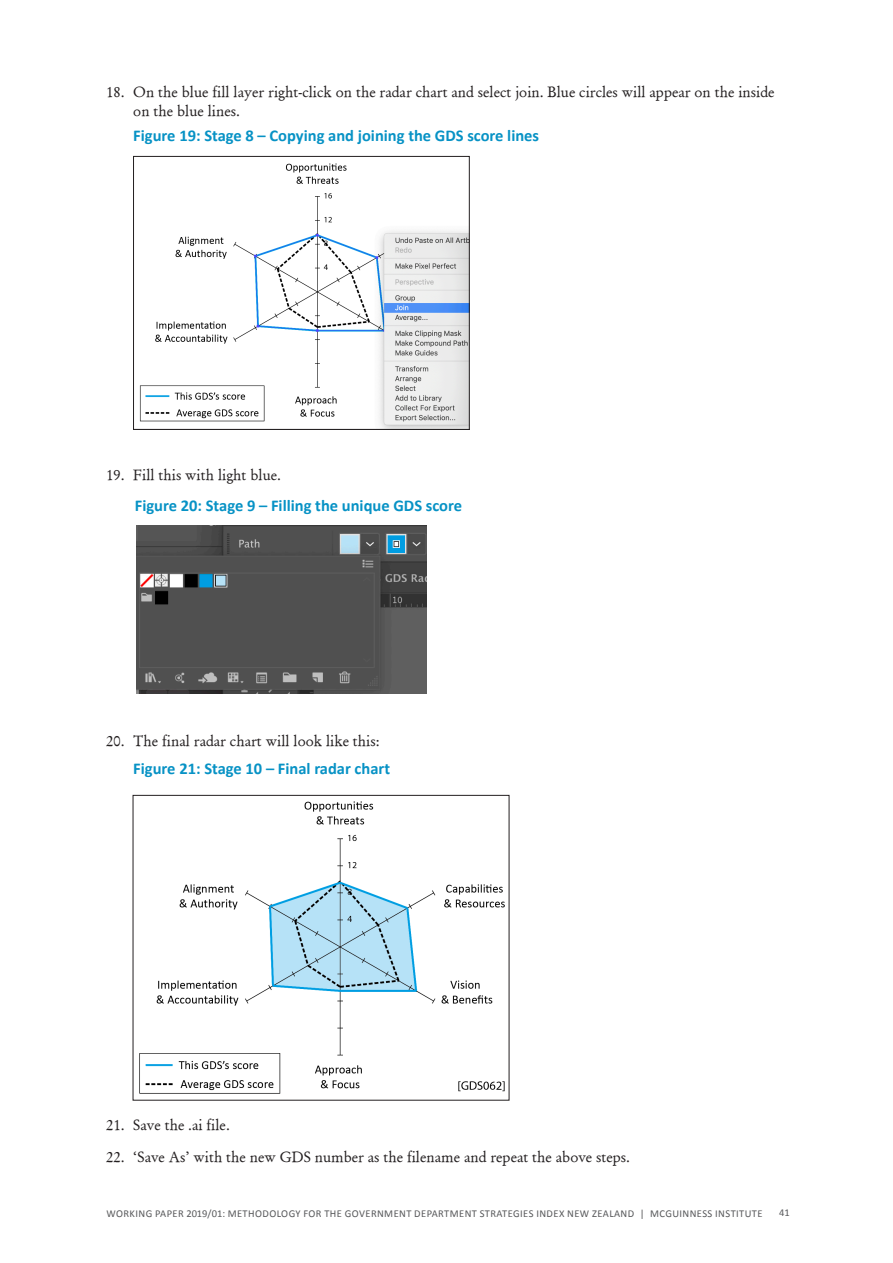
<style>
.page{position:relative;width:893px;height:1263px;background:#fff}
.page>*{position:absolute;margin:0;border:0;box-sizing:border-box;transform-origin:0 0}
.Sub_heads_blue{font:700 16.5px "Calibri";color:#0792c5}
.t1{font:15px/19.5px "Garamond Macronby Paul Kennett";color:#231f20}
.t2{font:10.5px "Calibri";letter-spacing:.04em;color:#57585a}
</style>
<div class="page">
<img style="left:139px;top:163px;width:328px;height:264px">
<div style="left:133px;top:156px;width:336px;height:273px;border:1px solid #231f20"></div>
<img style="left:136px;top:525px;width:291px;height:168px">
<img style="left:139px;top:801px;width:366px;height:293px">
<p class="t1" style="left:133px;top:81px;width:643px;text-indent:-27px">18. On the blue fill layer right-click on the radar chart and select join. Blue circles will appear on the inside on the blue lines.</p>
<p class="Sub_heads_blue" style="left:133px;top:124px;width:407px">Figure 19: Stage 8 – Copying and joining the GDS score lines</p>
<p class="t1" style="left:106px;top:465px;width:176px">19. Fill this with light blue.</p>
<p class="Sub_heads_blue" style="left:135px;top:494px;width:329px">Figure 20: Stage 9 – Filling the unique GDS score</p>
<p class="t1" style="left:106px;top:731px;width:275px">20. The final radar chart will look like this:</p>
<p class="Sub_heads_blue" style="left:133px;top:757px;width:258px">Figure 21: Stage 10 – Final radar chart</p>
<p class="t1" style="left:106px;top:1114px;width:125px">21. Save the .ai file.</p>
<p class="t1" style="left:106px;top:1146px;width:525px">22. ‘Save As’ with the new GDS number as the filename and repeat the above steps.</p>
<p class="t2" style="left:107px;top:1207px;width:657px">WORKING PAPER 2019/01: METHODOLOGY FOR THE GOVERNMENT DEPARTMENT STRATEGIES INDEX NEW ZEALAND | MCGUINNESS INSTITUTE</p>
<p class="t2" style="left:779px;top:1206px;width:12px">41</p>
</div>
